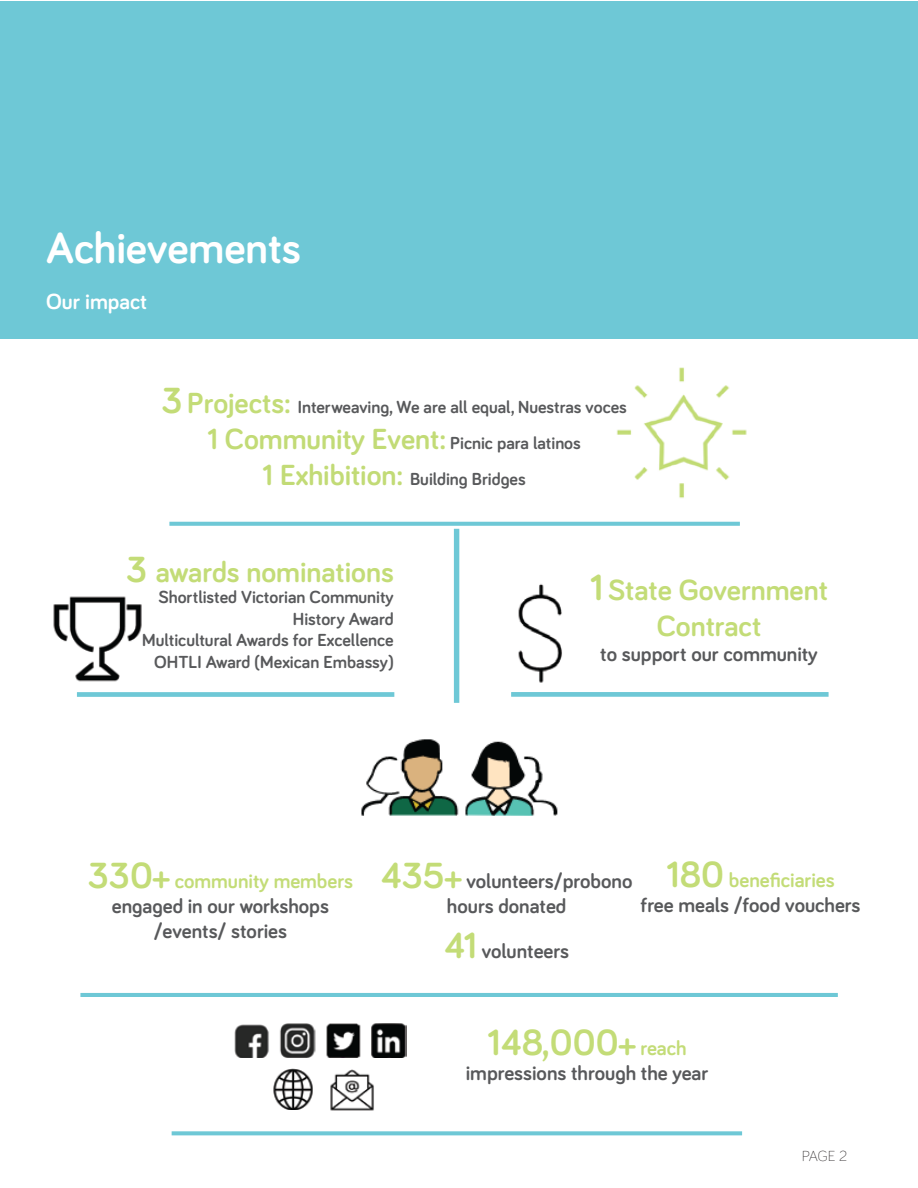
<style>
.page{position:relative;width:918px;height:1188px;background:#fff}
.page>*{position:absolute;margin:0;border:0;box-sizing:border-box;transform-origin:0 0}
.t1{font:700 45px "Bariol";color:#fff}
.t2{font:700 37.5px "Bariol";color:#c3dc77}
.t3{font:700 30px/36px "Bariol";color:#c3dc77;text-align:center}
.t4{font:700 22.5px "Bariol";color:#fff}
.t5{font:700 21px/25.2px "Bariol";color:#58595b;text-align:center}
.t6{font:700 18px/21.6px "Bariol";color:#58595b;text-align:center}
.t7{font:300 15px "Bariol";color:#231f20}
.s1{font-size:37.5px;color:#c3dc77}
.s2{font-size:30px;color:#c3dc77}
.s3{font-size:30px;color:#c2db76}
.s4{font-size:37.5px}
.s5{color:#c3dc77}
.s6{font-size:21px}
</style>
<div class="page">
<img style="left:53px;top:596px;width:89px;height:86px">
<div style="left:0;top:1px;width:918px;height:338px;background:#6ec8d6"></div>
<img style="left:616px;top:367px;width:131px;height:132px">
<img style="left:361px;top:739px;width:197px;height:77px">
<img style="left:518px;top:584px;width:44px;height:99px">
<svg style="left:511px;top:692px;width:318px;height:5px;background:#76cbd8"></svg>
<svg style="left:169px;top:522px;width:571px;height:4px;background:#75cad8"></svg>
<img style="left:234px;top:1023px;width:172px;height:35px">
<img style="left:273px;top:1069px;width:40px;height:41px">
<img style="left:330px;top:1069px;width:44px;height:42px">
<hr style="left:80px;top:993px;width:758px;height:4px;background:#6ec8d6">
<svg style="left:77px;top:692px;width:317px;height:5px;background:#75cad8"></svg>
<div style="left:454px;top:529px;width:5px;height:174px;background:#6ec8d6"></div>
<svg style="left:172px;top:1131px;width:570px;height:4px;background:#79ccd9"></svg>
<h1 class="t1" style="left:46px;top:217px;width:256px">Achievements</h1>
<p class="t4" style="left:46px;top:286px;width:102px">Our impact</p>
<p class="t6" style="left:161px;top:389px;width:467px;line-height:36px"><span class="s1">3</span> <span class="s2">Projects:</span> Interweaving, We are all equal, Nuestras voces<br><span class="s3">1 Community Event:</span> Picnic para latinos<br><span class="s3">1 Exhibition:</span> Building Bridges</p>
<h3 class="t3" style="left:126px;top:552px;width:269px"><span class="s4">3</span> awards nominations</h3>
<p class="t6" style="left:142px;top:586px;width:253px;text-align:right">Shortlisted Victorian Community<br>History Award<br>Multicultural Awards for Excellence<br>OHTLI Award (Mexican Embassy)</p>
<h3 class="t3" style="left:590px;top:571px;width:239px"><span class="s4">1</span> State Government<br>Contract</h3>
<p class="t5" style="left:600px;top:641px;width:219px">to support our community</p>
<p class="t5" style="left:88px;top:867px;width:267px"><span class="s1">330+</span> <span class="s5">community members </span>engaged in our workshops /events/ stories</p>
<p class="t5" style="left:381px;top:867px;width:253px"><span class="s1">435+</span> volunteers/probono hours donated</p>
<p class="t5" style="left:444px;top:937px;width:126px"><span class="s1">41</span> volunteers</p>
<p class="t5" style="left:641px;top:867px;width:221px"><span class="s1">180</span> <span class="s5">beneficiaries<br></span>free meals /food vouchers</p>
<h2 class="t2" style="left:488px;top:1017px;width:201px">148,000+ <span class="s6">reach</span></h2>
<p class="t5" style="left:466px;top:1060px;width:244px">impressions through the year</p>
<p class="t7" style="left:802px;top:1146px;width:47px">PAGE 2</p>
</div>
